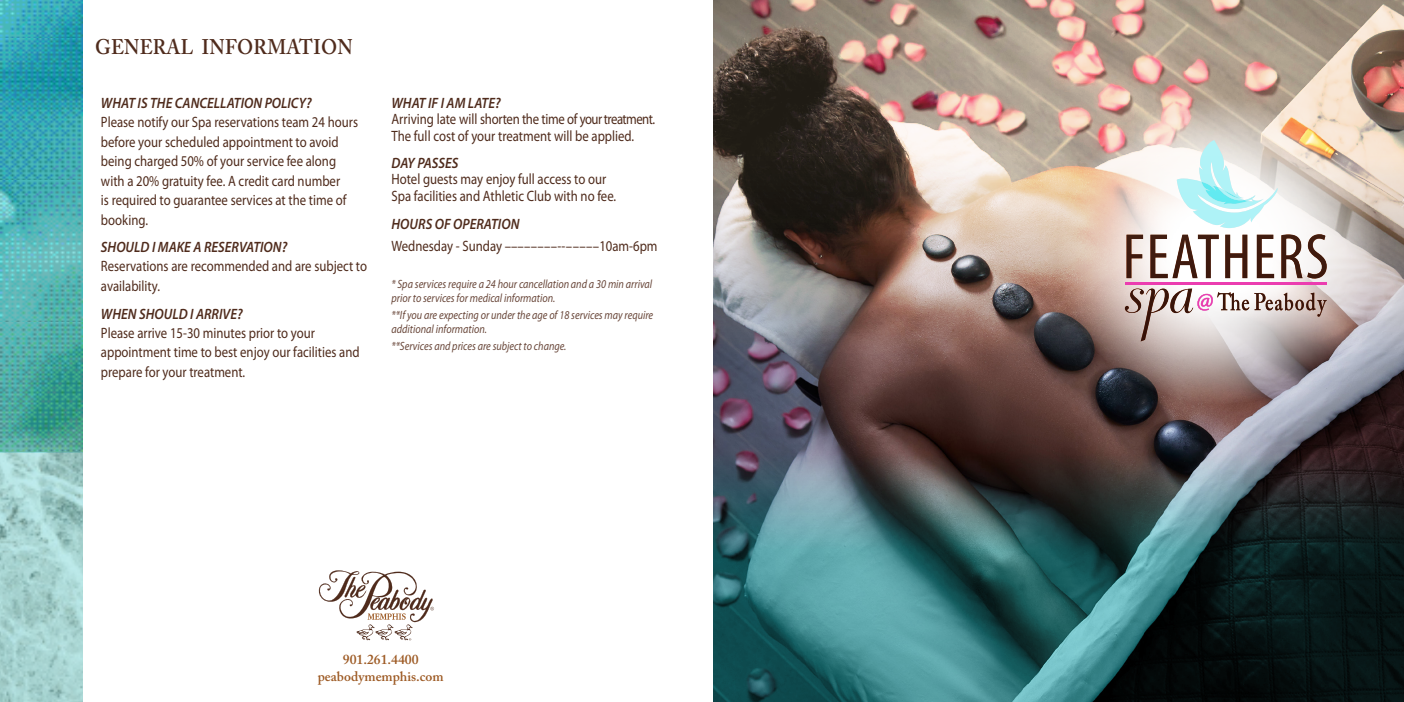
<style>
.page{position:relative;width:1404px;height:702px;background:#fff}
.page>*{position:absolute;margin:0;border:0;box-sizing:border-box;transform-origin:0 0}
.t1{font:600 21px "Adobe Caslon Pro";letter-spacing:.015em;color:#4f2b1c;scale:.9 1}
.t2{font:15px/19.5px "Myriad Pro";color:#4f2b1c;scale:.85 1}
.t3{font:italic 600 15px "Myriad Pro";color:#4f2b1c;scale:.9 1}
.t4{font:600 13.65px "Adobe Caslon Pro";color:#9d5a24}
.t5{font:italic 12px/14.4px "Myriad Pro";color:#69473a;scale:.85 1}
</style>
<div class="page">
<svg style="left:714px;top:538px;width:690px;height:164px;background:#265557"></svg>
<svg style="left:0;top:0;width:82px;height:453px;background:#43a9ac"></svg>
<svg style="left:0;top:453px;width:82px;height:249px;background:#a5d1cf"></svg>
<svg style="left:318px;top:570px;width:116px;height:71px"></svg>
<img style="left:714px;top:0;width:690px;height:538px">
<p class="t1" style="left:95px;top:35px;width:288px">GENERAL INFORMATION</p>
<p class="t3" style="left:101px;top:94px;width:236px">WHAT IS THE CANCELLATION POLICY?</p>
<p class="t2" style="left:101px;top:112px;width:304px">Please notify our Spa reservations team 24 hours before your scheduled appointment to avoid being charged 50% of your service fee along with a 20% gratuity fee. A credit card number<br>is required to guarantee services at the time of booking.</p>
<p class="t3" style="left:101px;top:238px;width:209px">SHOULD I MAKE A RESERVATION?</p>
<p class="t2" style="left:101px;top:256px;width:315px">Reservations are recommended and are subject to availability.</p>
<p class="t3" style="left:101px;top:304px;width:159px">WHEN SHOULD I ARRIVE?</p>
<p class="t2" style="left:101px;top:322px;width:306px">Please arrive 15-30 minutes prior to your appointment time to best enjoy our facilities and prepare for your treatment.</p>
<p class="t3" style="left:392px;top:94px;width:123px">WHAT IF I AM LATE?</p>
<p class="t2" style="left:392px;top:111px;width:312px;line-height:16.5px">Arriving late will shorten the time of your treatment.<br>The full cost of your treatment will be applied.</p>
<p class="t3" style="left:392px;top:154px;width:76px">DAY PASSES</p>
<p class="t2" style="left:392px;top:171px;width:266px;line-height:16.5px">Hotel guests may enjoy full access to our<br>Spa facilities and Athletic Club with no fee.</p>
<p class="t3" style="left:392px;top:214px;width:144px">HOURS OF OPERATION</p>
<p class="t2" style="left:392px;top:235px;width:315px">Wednesday - Sunday ––––––––--–––––10am-6pm</p>
<p class="t5" style="left:392px;top:276px;width:308px">* Spa services require a 24 hour cancellation and a 30 min arrival prior to services for medical information.</p>
<p class="t5" style="left:392px;top:307px;width:309px">**If you are expecting or under the age of 18 services may require additional information.</p>
<p class="t5" style="left:392px;top:338px;width:207px">**Services and prices are subject to change.</p>
<p class="t4" style="left:343px;top:652px;width:77px">901.261.4400</p>
<p class="t4" style="left:318px;top:668px;width:127px">peabodymemphis.com</p>
</div>
